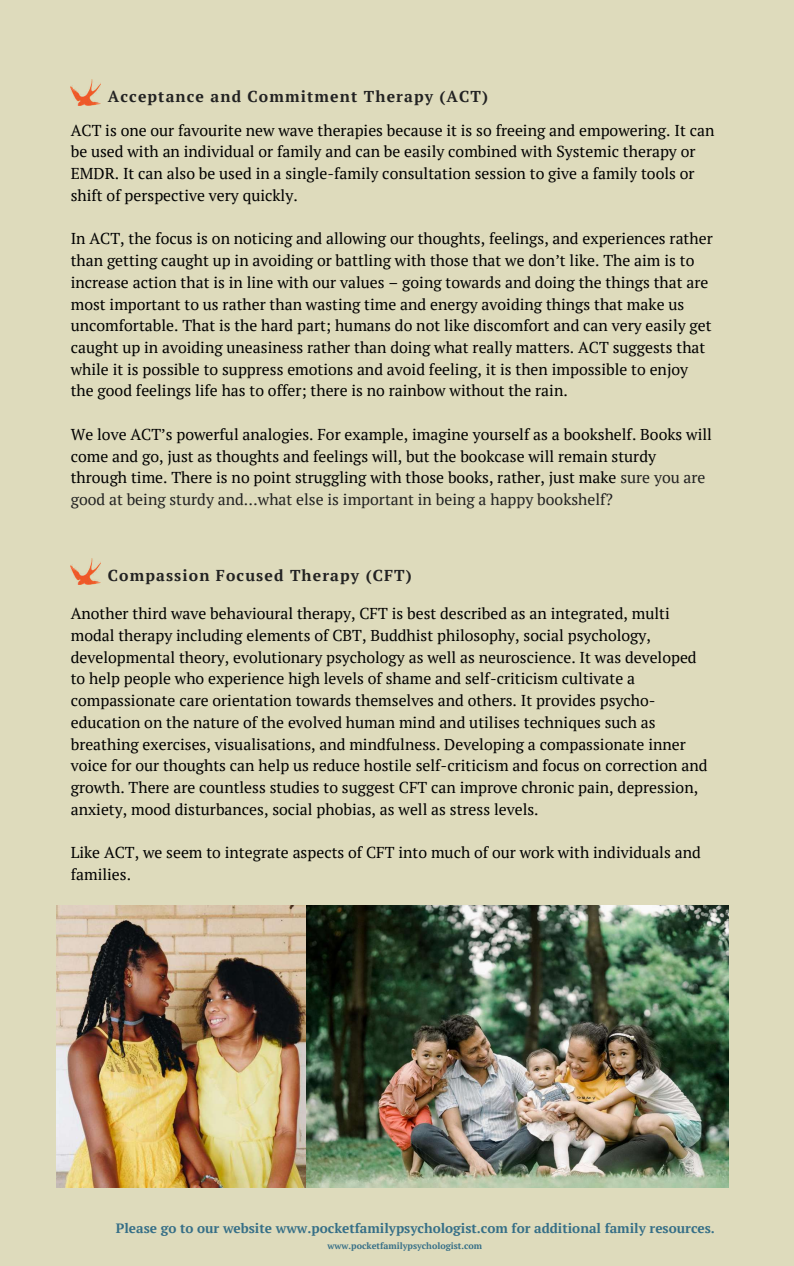
<style>
.page{position:relative;width:794px;height:1266px;background:#fff}
.page>*{position:absolute;margin:0;border:0;box-sizing:border-box;transform-origin:0 0}
.t1{font:15.75px/21.8px "PT Serif";color:#000}
.t2{font:700 15.75px "PT Serif";letter-spacing:.07em;color:#222}
.t3{font:700 13.5px "PT Serif";color:#366f87}
.t4{font:700 9px "PT Serif";color:#366f87}
.s1{color:#222}
</style>
<div class="page">
<div style="left:0;top:0;width:793px;height:1266px;background:#dedbbc"></div>
<img style="left:57px;top:905px;width:671px;height:282px">
<img style="left:71px;top:79px;width:29px;height:27px">
<img style="left:71px;top:558px;width:29px;height:27px">
<p class="t2" style="left:108px;top:86px;width:381px">Acceptance and Commitment Therapy (ACT)</p>
<p class="t1" style="left:71px;top:119px;width:644px">ACT is one our favourite new wave therapies because it is so freeing and empowering. It can be used with an individual or family and can be easily combined with Systemic therapy or EMDR. It can also be used in a single-family consultation session to give a family tools or shift of perspective very quickly.</p>
<p class="t1" style="left:71px;top:227px;width:643px">In ACT, the focus is on noticing and allowing our thoughts, feelings, and experiences rather than getting caught up in avoiding or battling with those that we don’t like. The aim is to increase action that is in line with our values – going towards and doing the things that are most important to us rather than wasting time and energy avoiding things that make us uncomfortable. That is the hard part; humans do not like discomfort and can very easily get caught up in avoiding uneasiness rather than doing what really matters. ACT suggests that while it is possible to suppress emotions and avoid feeling, it is then impossible to enjoy the good feelings life has to offer; there is no rainbow without the rain.</p>
<p class="t1" style="left:71px;top:423px;width:642px">We love ACT’s powerful analogies. For example, imagine yourself as a bookshelf. Books will come and go, just as thoughts and feelings will, but the bookcase will remain sturdy through time. There is no point struggling with those books, rather, just make <span class="s1">sure you are good at being sturdy and…what else is important in being a happy bookshelf?</span></p>
<p class="t2" style="left:108px;top:565px;width:305px">Compassion Focused Therapy (CFT)</p>
<p class="t1" style="left:71px;top:602px;width:638px">Another third wave behavioural therapy, CFT is best described as an integrated, multi modal therapy including elements of CBT, Buddhist philosophy, social psychology, developmental theory, evolutionary psychology as well as neuroscience. It was developed to help people who experience high levels of shame and self-criticism cultivate a compassionate care orientation towards themselves and others. It provides psycho&shy;education on the nature of the evolved human mind and utilises techniques such as breathing exercises, visualisations, and mindfulness. Developing a compassionate inner voice for our thoughts can help us reduce hostile self-criticism and focus on correction and growth. There are countless studies to suggest CFT can improve chronic pain, depression, anxiety, mood disturbances, social phobias, as well as stress levels.</p>
<p class="t1" style="left:71px;top:841px;width:631px">Like ACT, we seem to integrate aspects of CFT into much of our work with individuals and families.</p>
<p class="t3" style="left:116px;top:1218px;width:600px">Please go to our website www.pocketfamilypsychologist.com for additional family resources.</p>
<p class="t4" style="left:327px;top:1239px;width:156px">www.pocketfamilypsychologist.com</p>
</div>
